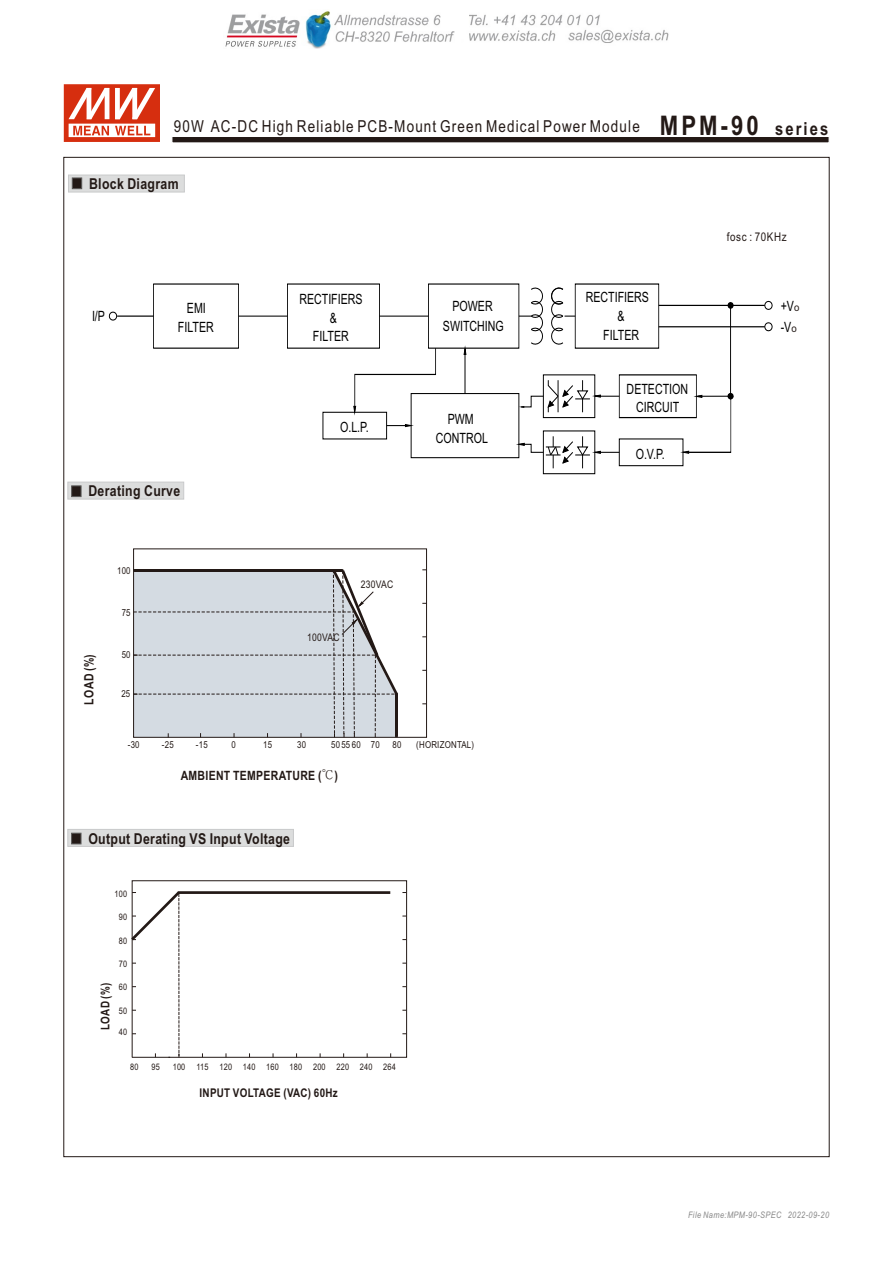
<style>
.page{position:relative;width:893px;height:1263px;background:#fff}
.page>*{position:absolute;margin:0;border:0;box-sizing:border-box;transform-origin:0 0}
.t1{font:16.5px "Arial Narrow";letter-spacing:.07em;color:#231916}
.t2{font:700 15px "Arial Narrow";letter-spacing:.025em;color:#231916}
.t3{font:14.1px/18.8px "Arial Narrow";color:#000;text-align:center;scale:.92 1}
.t4{font:700 12.75px "Arial Narrow";letter-spacing:.025em;color:#231916}
.t5{font:700 12px "Arial Narrow";letter-spacing:.025em;color:#231916}
.t6{font:12px "Arial Narrow";letter-spacing:.045em;color:#231916}
.t7{font:10.5px "Arial Narrow";letter-spacing:.025em;color:#231916}
.t8{font:9.6px "Arial Narrow";letter-spacing:.025em;color:#231916}
.t9{font:9px "Arial Narrow";letter-spacing:.025em;color:#231916}
.t10{font:italic 9px "Arial Narrow";letter-spacing:.045em;color:#898989}
.s1{font-weight:700;font-size:27px}
.s2{font-weight:700;font-size:18px}
.s3{font-family:"Inn Ming";font-weight:500}
.s4{font-family:"Arial";font-size:10.5px;color:#231916}
</style>
<div class="page">
<svg style="left:68px;top:175px;width:117px;height:17px;background:#d0d0d0"></svg>
<svg style="left:172px;top:137px;width:657px;height:6px;background:#3b322f"></svg>
<svg style="left:67px;top:829px;width:227px;height:18px;background:#d4d5d5"></svg>
<svg style="left:132px;top:880px;width:275px;height:177px"></svg>
<hr style="left:132px;top:1057px;width:38px;height:1px;background:#231916">
<hr style="left:178px;top:891px;width:212px;height:3px;background:#231916">
<svg style="left:68px;top:482px;width:116px;height:17px;background:#d0d0d0"></svg>
<svg style="left:131px;top:889px;width:51px;height:168px"></svg>
<div style="left:543px;top:375px;width:52px;height:43px;border:1px solid #000"></div>
<div style="left:323px;top:412px;width:64px;height:27px;border:1px solid #000"></div>
<svg style="left:109px;top:311px;width:8px;height:10px"></svg>
<svg style="left:764px;top:301px;width:9px;height:9px"></svg>
<hr style="left:659px;top:305px;width:106px;height:1px;background:#000">
<hr style="left:659px;top:326px;width:106px;height:1px;background:#000">
<svg style="left:764px;top:322px;width:9px;height:9px"></svg>
<svg style="left:551px;top:287px;width:24px;height:58px"></svg>
<div style="left:287px;top:284px;width:93px;height:64px;border:1px solid #000"></div>
<div style="left:153px;top:284px;width:86px;height:64px;border:1px solid #000"></div>
<hr style="left:117px;top:316px;width:37px;height:1px;background:#000">
<hr style="left:238px;top:316px;width:49px;height:1px;background:#000">
<hr style="left:379px;top:316px;width:49px;height:1px;background:#000">
<svg style="left:519px;top:287px;width:24px;height:58px"></svg>
<hr style="left:465px;top:352px;width:1px;height:42px;background:#000">
<div style="left:619px;top:375px;width:78px;height:43px;border:1px solid #000"></div>
<div style="left:411px;top:393px;width:108px;height:65px;border:1px solid #000"></div>
<div style="left:543px;top:431px;width:52px;height:43px;border:1px solid #000"></div>
<div style="left:619px;top:439px;width:64px;height:27px;border:1px solid #000"></div>
<svg style="left:519px;top:380px;width:100px;height:33px"></svg>
<svg style="left:678px;top:302px;width:56px;height:152px"></svg>
<svg style="left:513px;top:436px;width:106px;height:32px"></svg>
<svg style="left:353px;top:347px;width:83px;height:81px"></svg>
<svg style="left:463px;top:345px;width:4px;height:11px"></svg>
<div style="left:64px;top:84px;width:96px;height:58px;background:linear-gradient(to right,#d63011,#d62d0e)"></div>
<svg style="left:69px;top:124px;width:86px;height:13px"></svg>
<svg style="left:115px;top:126px;width:35px;height:9px"></svg>
<svg style="left:73px;top:126px;width:36px;height:9px"></svg>
<svg style="left:69px;top:88px;width:40px;height:31px"></svg>
<svg style="left:115px;top:88px;width:40px;height:31px"></svg>
<svg style="left:133px;top:566px;width:267px;height:172px;background:#ced3d9"></svg>
<img style="left:225px;top:11px;width:444px;height:38px">
<p class="t1" style="left:174px;top:120px;width:656px">90W AC-DC High Reliable PCB-Mount Green Medical Power Module <span class="s1">MPM-90</span> <span class="s2">series</span></p>
<p class="t2" style="left:89px;top:178px;width:91px">Block Diagram</p>
<p class="t3" style="left:92px;top:308px;width:16px">I/P</p>
<p class="t3" style="left:178px;top:300px;width:41px">EMI<br>FILTER</p>
<p class="t3" style="left:299px;top:291px;width:70px">RECTIFIERS &amp;<br>FILTER</p>
<p class="t3" style="left:443px;top:297px;width:68px;line-height:20.4px">POWER<br>SWITCHING</p>
<p class="t3" style="left:340px;top:419px;width:33px">O.L.P.</p>
<p class="t3" style="left:448px;top:411px;width:30px">PWM</p>
<p class="t3" style="left:436px;top:430px;width:58px">CONTROL</p>
<p class="t2" style="left:88px;top:485px;width:93px">Derating Curve</p>
<p class="t4" style="left:84px;top:704px;width:52px;rotate:-90deg">LOAD (%)</p>
<p class="t8" style="left:117px;top:567px;width:15px">100</p>
<p class="t8" style="left:122px;top:609px;width:10px">75</p>
<p class="t8" style="left:122px;top:651px;width:10px">50</p>
<p class="t8" style="left:121px;top:690px;width:10px">25</p>
<p class="t7" style="left:307px;top:633px;width:34px">100VAC</p>
<p class="t7" style="left:361px;top:581px;width:34px">230VAC</p>
<p class="t8" style="left:128px;top:741px;width:13px">-30</p>
<p class="t8" style="left:162px;top:741px;width:13px">-25</p>
<p class="t8" style="left:196px;top:741px;width:13px">-15</p>
<p class="t8" style="left:231px;top:741px;width:6px">0</p>
<p class="t8" style="left:263px;top:741px;width:10px">15</p>
<p class="t8" style="left:297px;top:741px;width:10px">30</p>
<p class="t8" style="left:331px;top:741px;width:31px">50 60</p>
<p class="t8" style="left:371px;top:741px;width:10px">70</p>
<p class="t8" style="left:416px;top:741px;width:59px">(HORIZONTAL)</p>
<p class="t8" style="left:341px;top:741px;width:10px">55</p>
<p class="t8" style="left:392px;top:741px;width:10px">80</p>
<p class="t4" style="left:181px;top:770px;width:159px">AMBIENT TEMPERATURE (<span class="s3">℃</span>)</p>
<p class="t2" style="left:88px;top:833px;width:203px">Output Derating VS Input Voltage</p>
<p class="t9" style="left:114px;top:890px;width:14px">100</p>
<p class="t9" style="left:119px;top:914px;width:10px">90</p>
<p class="t9" style="left:119px;top:937px;width:10px">80</p>
<p class="t9" style="left:119px;top:960px;width:10px">70</p>
<p class="t9" style="left:119px;top:984px;width:10px">60</p>
<p class="t9" style="left:119px;top:1007px;width:10px">50</p>
<p class="t9" style="left:119px;top:1028px;width:10px">40</p>
<p class="t5" style="left:101px;top:1030px;width:49px;rotate:-90deg">LOAD (%)</p>
<p class="t9" style="left:130px;top:1064px;width:10px">80</p>
<p class="t9" style="left:151px;top:1064px;width:10px">95</p>
<p class="t9" style="left:173px;top:1064px;width:225px">100 115 120 140 160 180 200 220 240 264</p>
<p class="t5" style="left:200px;top:1088px;width:140px">INPUT VOLTAGE (VAC) 60Hz</p>
<p class="t3" style="left:586px;top:289px;width:70px">RECTIFIERS</p>
<p class="t3" style="left:617px;top:308px;width:9px">&amp;</p>
<p class="t3" style="left:603px;top:327px;width:41px">FILTER</p>
<p class="t3" style="left:627px;top:381px;width:68px">DETECTION</p>
<p class="t3" style="left:636px;top:399px;width:48px">CIRCUIT</p>
<p class="t3" style="left:636px;top:446px;width:33px">O.V.P.</p>
<p class="t6" style="left:727px;top:232px;width:61px">fosc : 70KHz</p>
<p class="t3" style="left:781px;top:296px;width:22px;line-height:21.3px;text-align:left">+V<span class="s4">o </span>-V<span class="s4">o</span></p>
<p class="t10" style="left:688px;top:1212px;width:143px">File Name:MPM-90-SPEC 2022-09-20</p>
</div>
